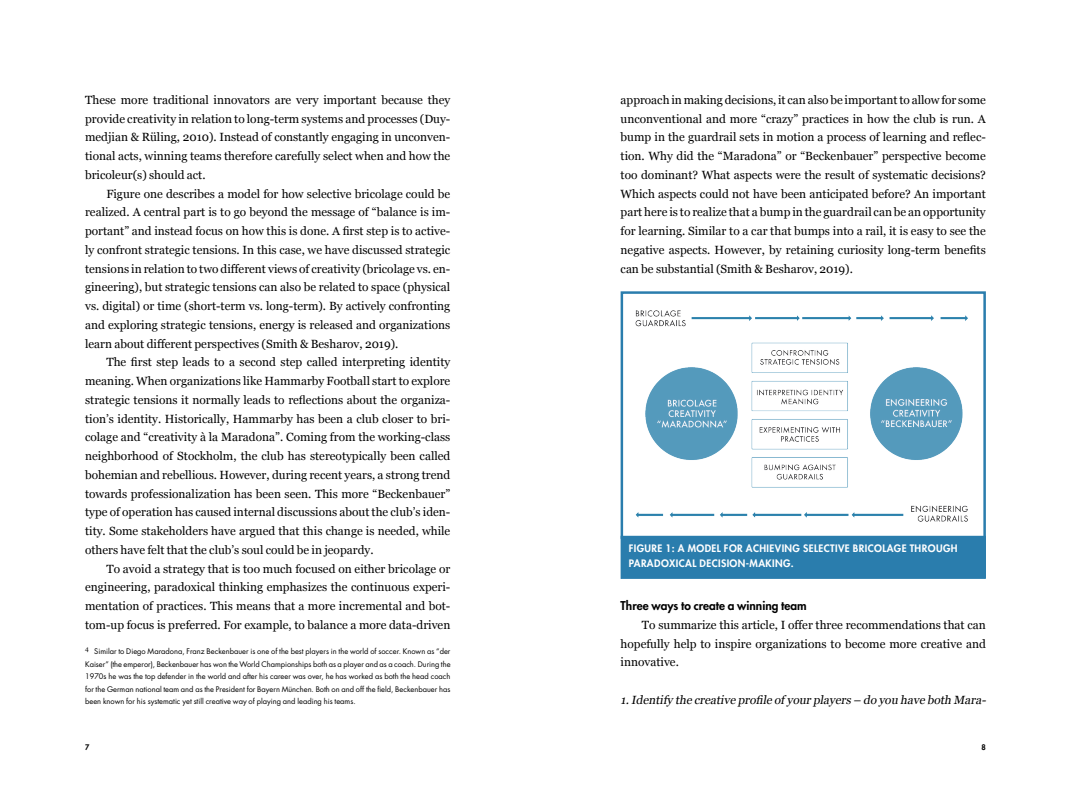
<style>
.page{position:relative;width:1071px;height:808px;background:#fff}
.page>*{position:absolute;margin:0;border:0;box-sizing:border-box;transform-origin:0 0}
.t1{font:11.88px/18.8px "Georgia";color:#000;text-align:justify}
.t2{font:italic 11.88px "Georgia";color:#000}
.t3{font:800 11.88px "Futura Std";color:#000}
.t4{font:800 10px/15px "Futura Std";letter-spacing:.04em;color:#fff}
.t5{font:7.5px/12.5px "Futura Std";color:#000;text-align:justify}
.t6{font:800 7.5px "Futura Std";color:#000}
.t7{font:6.5px "Georgia";color:#000}
</style>
<div class="page">
<img style="left:635px;top:310px;width:333px;height:212px">
<div style="left:620px;top:291px;width:365px;height:248px;border:2px solid #2a7dad"></div>
<div style="left:621px;top:536px;width:363px;height:42px;background:#2a7dad"></div>
<div style="left:620px;top:536px;width:365px;height:43px;border:1px solid #2a7dad"></div>
<p class="t1" style="left:85px;top:90px;width:366px">These more traditional innovators are very important because they provide creativity in relation to long-term systems and processes (Duy&shy;medjian &amp; Rüling, 2010). Instead of constantly engaging in unconven&shy;tional acts, winning teams therefore carefully select when and how the bricoleur(s) should act.</p>
<p class="t1" style="left:85px;top:184px;width:366px;text-indent:21px">Figure one describes a model for how selective bricolage could be realized. A central part is to go beyond the message of “balance is im&shy;portant” and instead focus on how this is done. A first step is to active&shy;ly confront strategic tensions. In this case, we have discussed strategic tensions in relation to two different views of creativity (bricolage vs. en&shy;gineering), but strategic tensions can also be related to space (physical vs. digital) or time (short-term vs. long-term). By actively confronting and exploring strategic tensions, energy is released and organizations learn about different perspectives (Smith &amp; Besharov, 2019).</p>
<p class="t1" style="left:85px;top:352px;width:366px;text-indent:21px">The first step leads to a second step called interpreting identity meaning. When organizations like Hammarby Football start to explore strategic tensions it normally leads to reflections about the organiza&shy;tion’s identity. Historically, Hammarby has been a club closer to bri&shy;colage and “creativity à la Maradona”. Coming from the working-class neighborhood of Stockholm, the club has stereotypically been called bohemian and rebellious. However, during recent years, a strong trend towards professionalization has been seen. This more “Beckenbauer” type of operation has caused internal discussions about the club’s iden&shy;tity. Some stakeholders have argued that this change is needed, while others have felt that the club’s soul could be in jeopardy.</p>
<p class="t1" style="left:85px;top:559px;width:366px;text-indent:21px">To avoid a strategy that is too much focused on either bricolage or engineering, paradoxical thinking emphasizes the continuous experi&shy;mentation of practices. This means that a more incremental and bot&shy;tom-up focus is preferred. For example, to balance a more data-driven</p>
<p class="t7" style="left:85px;top:644px;width:5px">4</p>
<p class="t5" style="left:85px;top:645px;width:367px;text-indent:9px">Similar to Diego Maradona, Franz Beckenbauer is one of the best players in the world of soccer. Known as “der Kaiser” (the emperor), Beckenbauer has won the World Championships both as a player and as a coach. During the 1970s he was the top defender in the world and after his career was over, he has worked as both the head coach for the German national team and as the President for Bayern München. Both on and off the field, Beckenbauer has been known for his systematic yet still creative way of playing and leading his teams.</p>
<p class="t1" style="left:620px;top:90px;width:367px">approach in making decisions, it can also be important to allow for some unconventional and more “crazy” practices in how the club is run. A bump in the guardrail sets in motion a process of learning and reflec&shy;tion. Why did the “Maradona” or “Beckenbauer” perspective become too dominant? What aspects were the result of systematic decisions?<br>Which aspects could not have been anticipated before? An important part here is to realize that a bump in the guardrail can be an opportunity for learning. Similar to a car that bumps into a rail, it is easy to see the negative aspects. However, by retaining curiosity long-term benefits can be substantial (Smith &amp; Besharov, 2019).</p>
<p class="t4" style="left:628px;top:541px;width:330px">FIGURE 1: A MODEL FOR ACHIEVING SELECTIVE BRICOLAGE THROUGH<br>PARADOXICAL DECISION-MAKING.</p>
<p class="t3" style="left:620px;top:598px;width:187px">Three ways to create a winning team</p>
<p class="t1" style="left:620px;top:615px;width:366px;text-indent:21px">To summarize this article, I offer three recommendations that can hopefully help to inspire organizations to become more creative and innovative.</p>
<p class="t2" style="left:620px;top:691px;width:369px">1.Identify the creative profile of yourplayers– do you have both Mara-</p>
<p class="t6" style="left:85px;top:742px;width:6px">7</p>
<p class="t6" style="left:981px;top:742px;width:6px">8</p>
</div>
